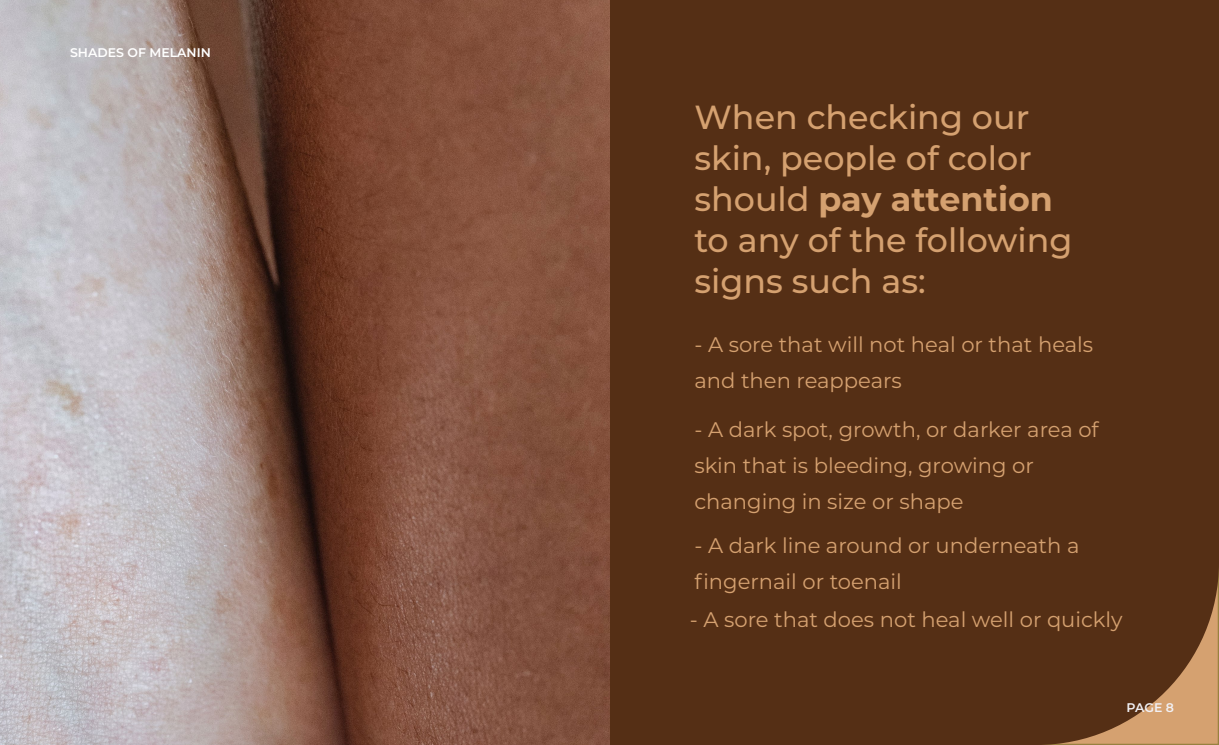
<style>
.page{position:relative;width:1219px;height:745px;background:#fff}
.page>*{position:absolute;margin:0;border:0;box-sizing:border-box;transform-origin:0 0}
.t1{font:500 33.38px/40.9px "Montserrat";color:#d5a170}
.t2{font:21.12px/36px "Montserrat";color:#d5a170}
.t3{font:600 12.5px "Montserrat";color:#fff}
.t4{font:600 12.5px "Montserrat";color:#f1f0f4}
.t5{font:11.25px "Montserrat";color:#fff}
.s1{font-weight:500}
.s2{font-weight:700}
</style>
<div class="page">
<div style="left:609px;top:0;width:610px;height:744px;background:#552f15"></div>
<img style="left:0;top:0;width:609px;height:744px">
<p class="t5" style="left:74px;top:44px;width:127px">SHADES OF <span class="s1">MELANIN</span></p>
<p class="t3" style="left:70px;top:44px;width:142px">SHADES OF MELANIN</p>
<h1 class="t1" style="left:694px;top:96px;width:379px">When checking our skin, people of color should <span class="s2">pay attention </span>to any of the following signs such as:</h1>
<p class="t2" style="left:694px;top:326px;width:400px">- A sore that will not heal or that heals and then reappears</p>
<p class="t2" style="left:694px;top:410px;width:406px">- A dark spot, growth, or darker area of skin that is bleeding, growing or changing in size or shape</p>
<p class="t2" style="left:694px;top:526px;width:386px">- A dark line around or underneath a fingernail or toenail</p>
<p class="t2" style="left:690px;top:600px;width:434px">- A sore that does not heal well or quickly</p>
<p class="t4" style="left:1126px;top:698px;width:49px">PAGE 8</p>
</div>
